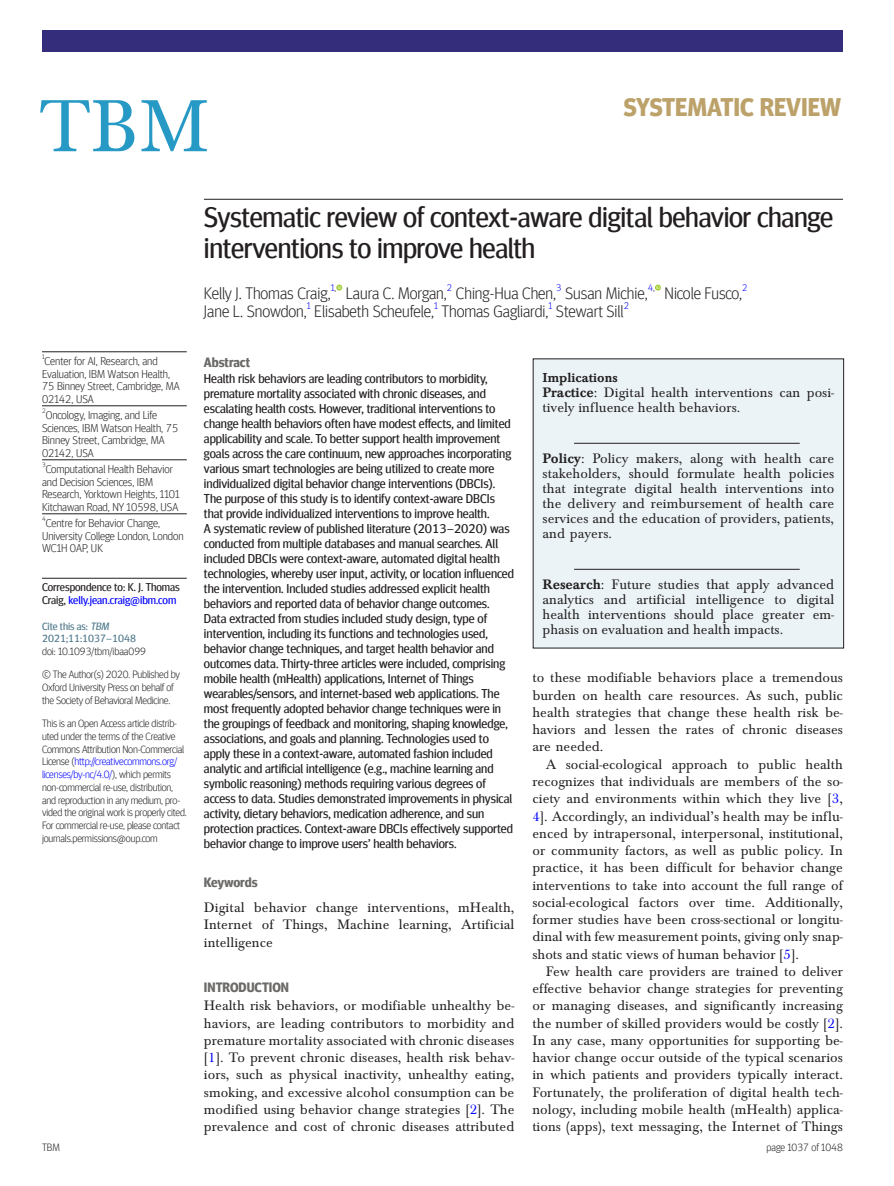
<style>
.page{position:relative;width:894px;height:1186px;background:#fff}
.page>*{position:absolute;margin:0;border:0;box-sizing:border-box;transform-origin:0 0}
.t1{font:76.5px "Baskerville EF";color:#269ac5}
.t2{font:28.5px/31.5px "Meta Headline Offc";letter-spacing:-.01em;color:#231f20}
.t3{font:700 25.5px "Meta Headline Offc";color:#bca26a}
.t4{font:300 16.5px "Meta Headline Offc";color:#231f20}
.t5{font:14.25px/17.2px "Baskerville EF";color:#231f20;text-align:justify}
.t6{font:700 13.5px "Meta Headline Offc";color:#6b6a68}
.t7{font:500 13.5px "Baskerville EF";color:#231f20}
.t8{font:12.75px/15px "Meta Headline Offc";color:#231f20}
.t9{font:300 11.25px/12.8px "Meta Headline Offc";color:#231f20}
.t10{font:11.25px/12.8px "Meta Headline Offc";color:#231f20}
.t11{font:300 10.5px/12.8px "Meta Headline Offc";letter-spacing:-.015em;color:#231f20}
.t12{font:10.5px/12.8px "Meta Headline Offc";color:#4f788a}
.t13{font:300 9.6px "Meta Headline Offc";color:#00f}
.t14{font:300 6.6px "Meta Headline Offc";color:#231f20}
.s1{color:#00f}
.s2{font-style:italic}
.s3{color:#231f20}
.s4{font-weight:500}
</style>
<div class="page">
<div style="left:42px;top:30px;width:800px;height:21px;background:#332d7b"></div>
<div style="left:533px;top:359px;width:310px;height:289px;background:#ebf3f6"></div>
<hr style="left:574px;top:443px;width:225px;height:1px;background:#231f20">
<hr style="left:574px;top:569px;width:225px;height:1px;background:#231f20">
<hr style="left:42px;top:351px;width:145px;height:1px;background:#231f20">
<hr style="left:42px;top:405px;width:145px;height:1px;background:#231f20">
<hr style="left:42px;top:459px;width:145px;height:1px;background:#231f20">
<hr style="left:42px;top:513px;width:145px;height:1px;background:#231f20">
<hr style="left:204px;top:199px;width:638px;height:1px;background:#231f20">
<svg style="left:336px;top:285px;width:6px;height:6px"></svg>
<svg style="left:655px;top:285px;width:5px;height:6px"></svg>
<hr style="left:42px;top:578px;width:145px;height:1px;background:#231f20">
<h1 class="t1" style="left:39px;top:84px;width:171px">TBM</h1>
<h3 class="t3" style="left:623px;top:92px;width:219px">SYSTEMATIC REVIEW</h3>
<p class="t14" style="left:42px;top:353px;width:4px">1</p>
<p class="t9" style="left:42px;top:354px;width:139px">Center for AI, Research, and<br>Evaluation, IBM Watson Health,<br>75 Binney Street, Cambridge, MA<br>02142, USA</p>
<p class="t14" style="left:42px;top:407px;width:5px">2</p>
<p class="t9" style="left:42px;top:408px;width:138px;text-indent:4px">Oncology, Imaging, and Life<br>Sciences, IBM Watson Health, 75<br>Binney Street, Cambridge, MA<br>02142, USA</p>
<p class="t14" style="left:42px;top:461px;width:5px">3</p>
<p class="t9" style="left:42px;top:462px;width:139px;text-indent:4px">Computational Health Behavior and Decision Sciences, IBM<br>Research, Yorktown Heights, 1101<br>Kitchawan Road, NY 10598, USA</p>
<p class="t14" style="left:42px;top:515px;width:5px">4</p>
<p class="t9" style="left:42px;top:516px;width:143px;text-indent:4px">Centre for Behavior Change,<br>University College London, London<br>WC1H 0AP, UK</p>
<p class="t10" style="left:42px;top:581px;width:139px">Correspondence to: K. J. Thomas<br>Craig, <span class="s1">kelly.jean.craig@ibm.com</span></p>
<p class="t12" style="left:42px;top:620px;width:95px">Cite this as: <span class="s2">TBM<br></span>2021;11:1037–1048</p>
<p class="t11" style="left:42px;top:645px;width:105px">doi: 10.1093/tbm/ibaa099</p>
<p class="t11" style="left:42px;top:668px;width:139px">© The Author(s) 2020. Published by<br>Oxford University Press on behalf of the Society of Behavioral Medicine.</p>
<p class="t11" style="left:42px;top:717px;width:146px">This is an Open Access article distrib&shy;uted under the terms of the Creative Commons Attribution Non-Commercial License (<span class="s1">http://creativecommons.org/ licenses/by-nc/4.0/</span>), which permits non-commercial re-use, distribution, and reproduction in any medium, pro&shy;vided the original work is properly cited.<br>For commercial re-use, please contact journals.permissions@oup.com</p>
<h2 class="t2" style="left:204px;top:202px;width:630px">Systematic review of context-aware digital behavior change interventions to improve health</h2>
<p class="t4" style="left:204px;top:283px;width:128px">Kelly J. Thomas Craig,</p>
<p class="t13" style="left:330px;top:282px;width:7px">1<span class="s3">,</span></p>
<p class="t4" style="left:346px;top:283px;width:102px">Laura C. Morgan,</p>
<p class="t13" style="left:447px;top:282px;width:7px">2</p>
<p class="t4" style="left:455px;top:283px;width:102px">Ching-Hua Chen,</p>
<p class="t13" style="left:556px;top:282px;width:7px">3</p>
<p class="t4" style="left:565px;top:283px;width:84px">Susan Michie,</p>
<p class="t13" style="left:647px;top:282px;width:9px">4<span class="s3">,</span></p>
<p class="t4" style="left:664px;top:283px;width:79px">Nicole Fusco,</p>
<p class="t13" style="left:742px;top:282px;width:7px">2</p>
<p class="t4" style="left:204px;top:301px;width:421px">Jane L. Snowdon, Elisabeth Scheufele, Thomas Gagliardi, Stewart Sill</p>
<p class="t13" style="left:307px;top:300px;width:5px">1</p>
<p class="t13" style="left:434px;top:300px;width:5px">1</p>
<p class="t13" style="left:548px;top:300px;width:5px">1</p>
<p class="t13" style="left:623px;top:300px;width:7px">2</p>
<p class="t6" style="left:204px;top:354px;width:48px">Abstract</p>
<p class="t8" style="left:204px;top:371px;width:311px">Health risk behaviors are leading contributors to morbidity, premature mortality associated with chronic diseases, and escalating health costs. However, traditional interventions to change health behaviors often have modest effects, and limited applicability and scale. To better support health improvement goals across the care continuum, new approaches incorporating various smart technologies are being utilized to create more individualized digital behavior change interventions (DBCIs).<br>The purpose of this study is to identify context-aware DBCIs that provide individualized interventions to improve health.<br>A systematic review of published literature (2013–2020) was conducted from multiple databases and manual searches. All included DBCIs were context-aware, automated digital health technologies, whereby user input, activity, or location influenced the intervention. Included studies addressed explicit health behaviors and reported data of behavior change outcomes.<br>Data extracted from studies included study design, type of intervention, including its functions and technologies used, behavior change techniques, and target health behavior and outcomes data. Thirty-three articles were included, comprising mobile health (mHealth) applications, Internet of Things wearables/sensors, and internet-based web applications. The most frequently adopted behavior change techniques were in the groupings of feedback and monitoring, shaping knowledge, associations, and goals and planning. Technologies used to apply these in a context-aware, automated fashion included analytic and artificial intelligence (e.g., machine learning and symbolic reasoning) methods requiring various degrees of access to data. Studies demonstrated improvements in physical activity, dietary behaviors, medication adherence, and sun protection practices. Context-aware DBCIs effectively supported behavior change to improve users’ health behaviors.</p>
<p class="t6" style="left:204px;top:875px;width:55px">Keywords</p>
<p class="t5" style="left:204px;top:899px;width:312px">Digital behavior change interventions, mHealth, Internet of Things, Machine learning, Artificial intelligence</p>
<p class="t6" style="left:204px;top:979px;width:87px">INTRODUCTION</p>
<p class="t5" style="left:204px;top:997px;width:312px">Health risk behaviors, or modifiable unhealthy be&shy;haviors, are leading contributors to morbidity and premature mortality associated with chronic diseases [<span class="s1">1</span>]. To prevent chronic diseases, health risk behav&shy;iors, such as physical inactivity, unhealthy eating, smoking, and excessive alcohol consumption can be modified using behavior change strategies [<span class="s1">2</span>]. The prevalence and cost of chronic diseases attributed</p>
<p class="t7" style="left:542px;top:370px;width:77px">Implications</p>
<p class="t5" style="left:542px;top:385px;width:293px;line-height:15px"><span class="s4">Practice</span>: Digital health interventions can posi&shy;tively influence health behaviors.</p>
<p class="t5" style="left:542px;top:451px;width:293px;line-height:15px"><span class="s4">Policy</span>: Policy makers, along with health care stakeholders, should formulate health policies that integrate digital health interventions into the delivery and reimbursement of health care services and the education of providers, patients, and payers.</p>
<p class="t5" style="left:542px;top:577px;width:293px;line-height:15px"><span class="s4">Research</span>: Future studies that apply advanced analytics and artificial intelligence to digital health interventions should place greater em&shy;phasis on evaluation and health impacts.</p>
<p class="t5" style="left:532px;top:669px;width:312px">to these modifiable behaviors place a tremendous burden on health care resources. As such, public health strategies that change these health risk be&shy;haviors and lessen the rates of chronic diseases are needed.</p>
<p class="t5" style="left:532px;top:756px;width:312px;text-indent:13px">A social-ecological approach to public health recognizes that individuals are members of the so&shy;ciety and environments within which they live [<span class="s1">3</span>, <span class="s1">4</span>]. Accordingly, an individual’s health may be influ&shy;enced by intrapersonal, interpersonal, institutional, or community factors, as well as public policy. In practice, it has been difficult for behavior change interventions to take into account the full range of social-ecological factors over time. Additionally, former studies have been cross-sectional or longitu&shy;dinal with few measurement points, giving only snap&shy;shots and static views of human behavior [<span class="s1">5</span>].</p>
<p class="t5" style="left:532px;top:963px;width:312px;text-indent:13px">Few health care providers are trained to deliver effective behavior change strategies for preventing or managing diseases, and significantly increasing the number of skilled providers would be costly [<span class="s1">2</span>].<br>In any case, many opportunities for supporting be&shy;havior change occur outside of the typical scenarios in which patients and providers typically interact.<br>Fortunately, the proliferation of digital health tech&shy;nology, including mobile health (mHealth) applica&shy;tions (apps), text messaging, the Internet of Things</p>
<p class="t11" style="left:42px;top:1140px;width:19px">TBM</p>
<p class="t11" style="left:766px;top:1140px;width:78px">page 1037 of 1048</p>
</div>
